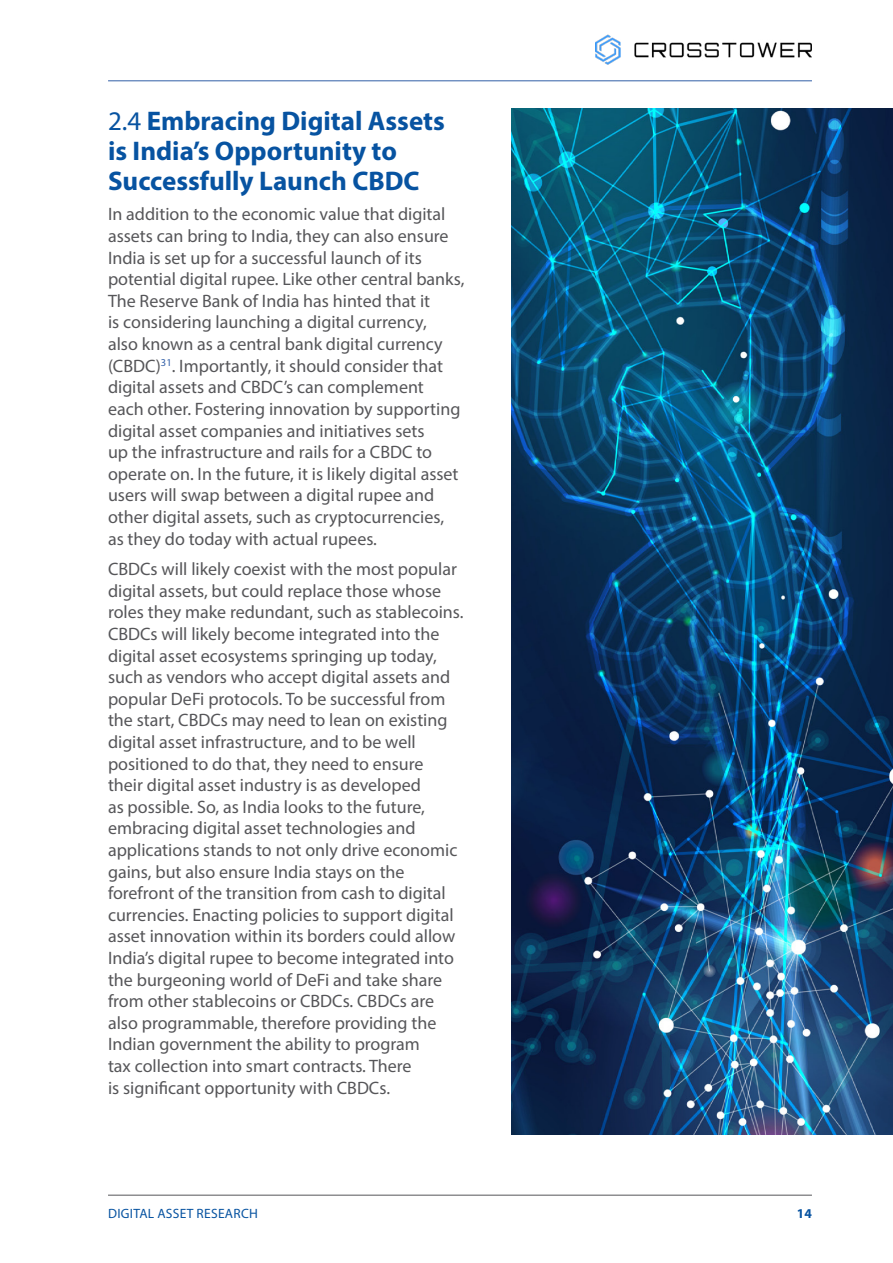
<style>
.page{position:relative;width:893px;height:1263px;background:#fff}
.page>*{position:absolute;margin:0;border:0;box-sizing:border-box;transform-origin:0 0}
.t1{font:700 27px/30px "Myriad Pro";color:#0753a1}
.t2{font:18px/21.6px "Myriad Pro";color:#565659}
.t3{font:13.5px "Myriad Pro";letter-spacing:.02em;color:#0753a1}
.t4{font:700 13.5px "Myriad Pro";color:#0753a1}
.s1{font-weight:400}
</style>
<div class="page">
<hr style="left:108px;top:80px;width:704px;height:1px;background:#315ea7">
<hr style="left:108px;top:1195px;width:704px;height:1px;background:#565659">
<img style="left:596px;top:34px;width:216px;height:31px">
<img style="left:511px;top:108px;width:382px;height:1026px">
<h1 class="t1" style="left:108px;top:105px;width:338px"><span class="s1">2.4</span> Embracing Digital Assets is India’s Opportunity to<br>Successfully Launch CBDC</h1>
<p class="t2" style="left:108px;top:203px;width:358px">In addition to the economic value that digital assets can bring to India, they can also ensure India is set up for a successful launch of its potential digital rupee. Like other central banks, The Reserve Bank of India has hinted that it<br>is considering launching a digital currency,<br>also known as a central bank digital currency (CBDC)<sup>31</sup>. Importantly, it should consider that digital assets and CBDC’s can complement<br>each other. Fostering innovation by supporting digital asset companies and initiatives sets<br>up the infrastructure and rails for a CBDC to operate on. In the future, it is likely digital asset users will swap between a digital rupee and other digital assets, such as cryptocurrencies, as they do today with actual rupees.</p>
<p class="t2" style="left:108px;top:558px;width:357px">CBDCs will likely coexist with the most popular digital assets, but could replace those whose roles they make redundant, such as stablecoins.<br>CBDCs will likely become integrated into the digital asset ecosystems springing up today, such as vendors who accept digital assets and popular DeFi protocols. To be successful from the start, CBDCs may need to lean on existing digital asset infrastructure, and to be well positioned to do that, they need to ensure<br>their digital asset industry is as developed<br>as possible. So, as India looks to the future, embracing digital asset technologies and applications stands to not only drive economic gains, but also ensure India stays on the forefront of the transition from cash to digital currencies. Enacting policies to support digital asset innovation within its borders could allow India’s digital rupee to become integrated into the burgeoning world of DeFi and take share from other stablecoins or CBDCs. CBDCs are also programmable, therefore providing the Indian government the ability to program<br>tax collection into smart contracts. There<br>is significant opportunity with CBDCs.</p>
<p class="t3" style="left:108px;top:1205px;width:151px">DIGITAL ASSET RESEARCH</p>
<p class="t4" style="left:797px;top:1204px;width:16px">14</p>
</div>
